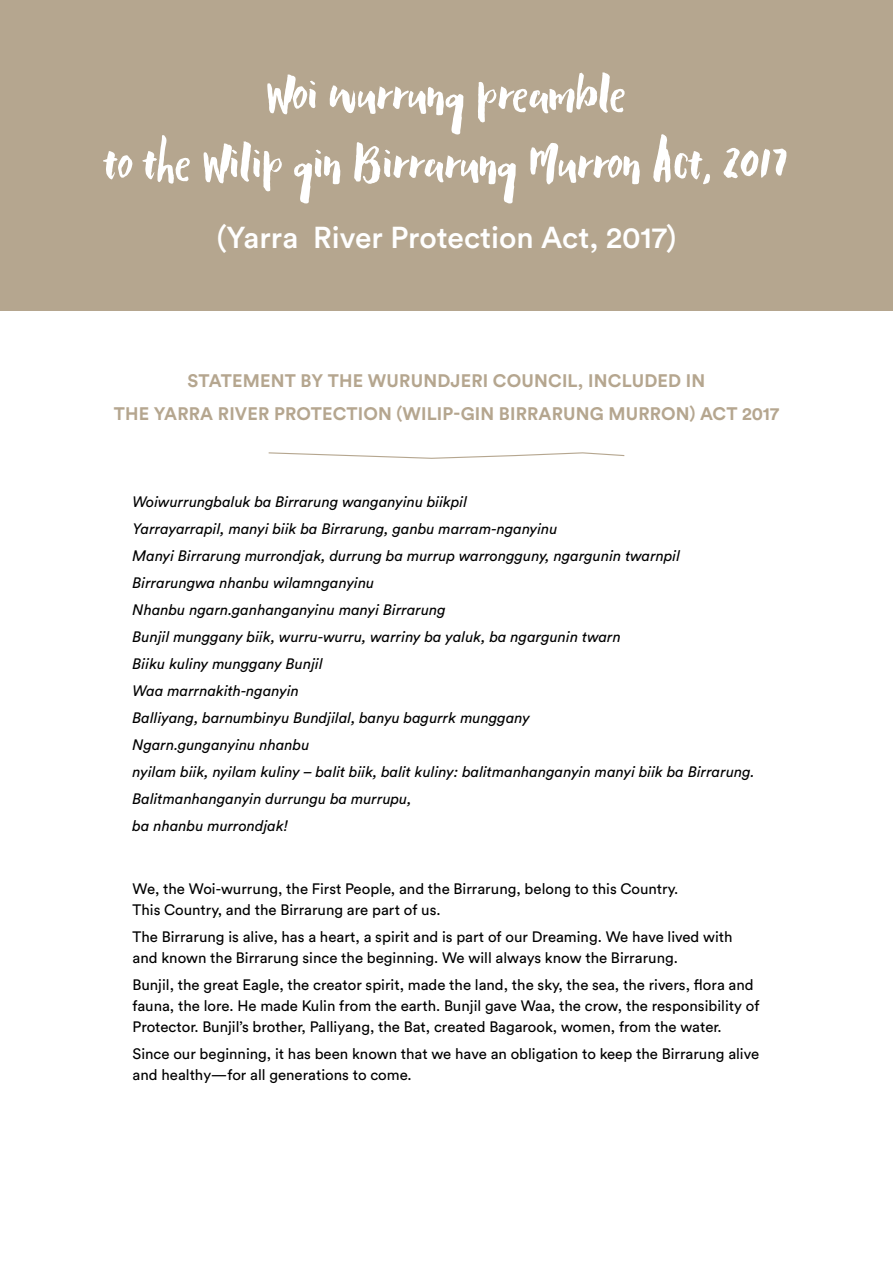
<style>
.page{position:relative;width:893px;height:1263px;background:#fff}
.page>*{position:absolute;margin:0;border:0;box-sizing:border-box;transform-origin:0 0}
.t1{font:72px/69px "Zabaglione";color:#fff;text-align:center}
.t2{font:500 30px "Circular Std";color:#fff}
.t3{font:700 18px/33px "Circular Std";letter-spacing:.01em;color:#b5a68f;text-align:center}
.t4{font:15px/21px "Circular Std";color:#000}
.t5{font:italic 15px/27px "Circular Std";color:#000}
</style>
<div class="page">
<div style="left:0;top:0;width:893px;height:310px;background:#b5a68f"></div>
<svg style="left:268px;top:452px;width:357px;height:7px"></svg>
<h1 class="t1" style="left:105px;top:62px;width:684px">Woi wurrung preamble<br>to the Wilip gin Birrarung Murron Act, 2017</h1>
<h2 class="t2" style="left:217px;top:219px;width:461px">(Yarra River Protection Act, 2017)</h2>
<p class="t3" style="left:114px;top:363px;width:667px">STATEMENT BY THE WURUNDJERI COUNCIL, INCLUDED IN<br>THE YARRA RIVER PROTECTION (WILIP-GIN BIRRARUNG MURRON) ACT 2017</p>
<p class="t5" style="left:133px;top:488px;width:624px">Woiwurrungbaluk ba Birrarung wanganyinu biikpil<br>Yarrayarrapil, manyi biik ba Birrarung, ganbu marram-nganyinu<br>Manyi Birrarung murrondjak, durrung ba murrup warrongguny, ngargunin twarnpil Birrarungwa nhanbu wilamnganyinu<br>Nhanbu ngarn.ganhanganyinu manyi Birrarung<br>Bunjil munggany biik, wurru-wurru, warriny ba yaluk, ba ngargunin twarn<br>Biiku kuliny munggany Bunjil<br>Waa marrnakith-nganyin<br>Balliyang, barnumbinyu Bundjilal, banyu bagurrk munggany<br>Ngarn.gunganyinu nhanbu<br>nyilam biik, nyilam kuliny – balit biik, balit kuliny: balitmanhanganyin manyi biik ba Birrarung.<br>Balitmanhanganyin durrungu ba murrupu,<br>ba nhanbu murrondjak!</p>
<p class="t4" style="left:133px;top:878px;width:547px">We, the Woi-wurrung, the First People, and the Birrarung, belong to this Country.<br>This Country, and the Birrarung are part of us.</p>
<p class="t4" style="left:133px;top:926px;width:601px">The Birrarung is alive, has a heart, a spirit and is part of our Dreaming. We have lived with and known the Birrarung since the beginning. We will always know the Birrarung.</p>
<p class="t4" style="left:133px;top:974px;width:628px">Bunjil, the great Eagle, the creator spirit, made the land, the sky, the sea, the rivers, flora and fauna, the lore. He made Kulin from the earth. Bunjil gave Waa, the crow, the responsibility of<br>Protector. Bunjil’s brother, Palliyang, the Bat, created Bagarook, women, from the water.</p>
<p class="t4" style="left:133px;top:1043px;width:628px">Since our beginning, it has been known that we have an obligation to keep the Birrarung alive and healthy—for all generations to come.</p>
</div>
